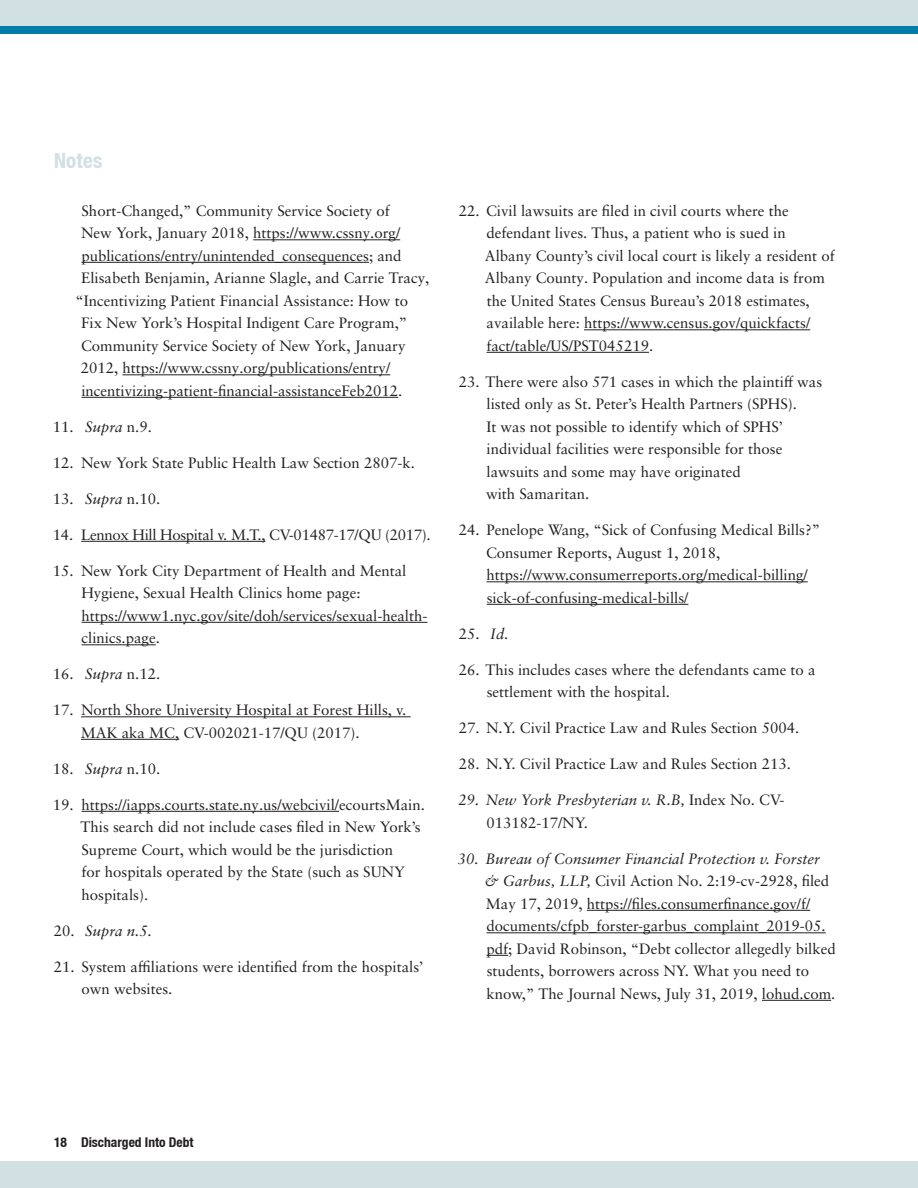
<style>
.page{position:relative;width:918px;height:1188px;background:#fff}
.page>*{position:absolute;margin:0;border:0;box-sizing:border-box;transform-origin:0 0}
.Section{font:700 condensed 21px "Helvetica Neue LT";letter-spacing:.01em;color:#d1e0e3}
.t1{font:15px/22.5px "Sabon LT Pro";color:#231f20}
.t2{font:italic 15px/22.5px "Sabon LT Pro";color:#231f20}
.t3{font:15px "Sabon LT Pro";letter-spacing:-.02em;color:#231f20}
.t4{font:700 condensed 13.5px "Helvetica Neue LT";color:#231f20}
.s1{font-style:italic}
.s2{font-style:normal}
</style>
<div class="page">
<div style="left:0;top:0;width:918px;height:34px;background:#007caa"></div>
<div style="left:0;top:1161px;width:918px;height:27px;background:#d1e0e3"></div>
<div style="left:0;top:0;width:918px;height:26px;background:#d1e0e3"></div>
<hr style="left:253px;top:239px;width:147px;height:1px;background:#231f20">
<hr style="left:81px;top:262px;width:288px;height:1px;background:#231f20">
<hr style="left:122px;top:374px;width:268px;height:1px;background:#231f20">
<hr style="left:81px;top:397px;width:317px;height:1px;background:#231f20">
<hr style="left:81px;top:541px;width:184px;height:1px;background:#231f20">
<hr style="left:82px;top:622px;width:345px;height:1px;background:#231f20">
<hr style="left:82px;top:644px;width:74px;height:1px;background:#231f20">
<hr style="left:81px;top:716px;width:330px;height:1px;background:#231f20">
<hr style="left:81px;top:739px;width:98px;height:1px;background:#231f20">
<hr style="left:82px;top:811px;width:257px;height:1px;background:#231f20">
<hr style="left:584px;top:329px;width:226px;height:1px;background:#231f20">
<hr style="left:486px;top:352px;width:163px;height:1px;background:#231f20">
<hr style="left:487px;top:581px;width:321px;height:1px;background:#231f20">
<hr style="left:487px;top:604px;width:201px;height:1px;background:#231f20">
<hr style="left:587px;top:910px;width:223px;height:1px;background:#231f20">
<hr style="left:487px;top:932px;width:339px;height:1px;background:#231f20">
<svg style="left:486px;top:955px;width:22px;height:1px"></svg>
<hr style="left:762px;top:1000px;width:69px;height:1px;background:#231f20">
<p class="Section" style="left:54px;top:147px;width:50px">Notes</p>
<p class="t1" style="left:81px;top:199px;width:310px">Short-Changed,” Community Service Society of</p>
<p class="t1" style="left:81px;top:221px;width:321px">New York, January 2018, https://www.cssny.org/</p>
<p class="t1" style="left:81px;top:244px;width:322px">publications/entry/unintended_consequences; and</p>
<p class="t1" style="left:81px;top:266px;width:350px">Elisabeth Benjamin, Arianne Slagle, and Carrie Tracy,</p>
<p class="t1" style="left:76px;top:289px;width:334px">“Incentivizing Patient Financial Assistance: How to</p>
<p class="t1" style="left:81px;top:311px;width:328px">Fix New York’s Hospital Indigent Care Program,”</p>
<p class="t1" style="left:81px;top:334px;width:326px">Community Service Society of New York, January</p>
<p class="t1" style="left:81px;top:356px;width:311px">2012, https://www.cssny.org/publications/entry/</p>
<p class="t1" style="left:81px;top:379px;width:322px">incentivizing-patient-financial-assistanceFeb2012.</p>
<p class="t1" style="left:53px;top:415px;width:100px">11. <span class="s1">Supra</span> n.9.</p>
<p class="t1" style="left:53px;top:451px;width:363px">12. New York State Public Health Law Section 2807-k.</p>
<p class="t1" style="left:53px;top:487px;width:109px">13. <span class="s1">Supra</span> n.10.</p>
<p class="t3" style="left:53px;top:525px;width:379px">14. Lennox Hill Hospital v. M.T., CV-01487-17/QU (2017).</p>
<p class="t1" style="left:81px;top:559px;width:348px;text-indent:-28px">15. New York City Department of Health and Mental Hygiene, Sexual Health Clinics home page: https://www1.nyc.gov/site/doh/services/sexual-health&shy;clinics.page.</p>
<p class="t1" style="left:53px;top:662px;width:109px">16. <span class="s1">Supra</span> n.12.</p>
<p class="t1" style="left:81px;top:698px;width:327px;text-indent:-28px">17. North Shore University Hospital at Forest Hills, v.<br>MAK aka MC, CV-002021-17/QU (2017).</p>
<p class="t1" style="left:53px;top:757px;width:109px">18. <span class="s1">Supra</span> n.10.</p>
<p class="t1" style="left:81px;top:793px;width:346px;text-indent:-28px">19. https://iapps.courts.state.ny.us/webcivil/ecourtsMain.<br>This search did not include cases filed in New York’s Supreme Court, which would be the jurisdiction<br>for hospitals operated by the State (such as SUNY hospitals).</p>
<p class="t2" style="left:54px;top:919px;width:100px"><span class="s2">20.</span> Supra n.5.</p>
<p class="t1" style="left:82px;top:955px;width:343px;text-indent:-28px">21. System affiliations were identified from the hospitals’ own websites.</p>
<p class="t1" style="left:485px;top:199px;width:351px;text-indent:-26px">22. Civil lawsuits are filed in civil courts where the defendant lives. Thus, a patient who is sued in<br>Albany County’s civil local court is likely a resident of Albany County. Population and income data is from the United States Census Bureau’s 2018 estimates, available here: https://www.census.gov/quickfacts/ fact/table/US/PST045219.</p>
<p class="t1" style="left:486px;top:370px;width:338px;text-indent:-27px">23. There were also 571 cases in which the plaintiff was listed only as St. Peter’s Health Partners (SPHS).<br>It was not possible to identify which of SPHS’ individual facilities were responsible for those lawsuits and some may have originated<br>with Samaritan.</p>
<p class="t1" style="left:486px;top:518px;width:336px;text-indent:-27px">24. Penelope Wang, “Sick of Confusing Medical Bills?” Consumer Reports, August 1, 2018, https://www.consumerreports.org/medical-billing/ sick-of-confusing-medical-bills/</p>
<p class="t1" style="left:459px;top:622px;width:51px">25. <span class="s1">Id.</span></p>
<p class="t1" style="left:487px;top:658px;width:330px;text-indent:-28px">26. This includes cases where the defendants came to a settlement with the hospital.</p>
<p class="t1" style="left:459px;top:716px;width:342px">27. N.Y. Civil Practice Law and Rules Section 5004.</p>
<p class="t1" style="left:459px;top:752px;width:334px">28. N.Y. Civil Practice Law and Rules Section 213.</p>
<p class="t2" style="left:486px;top:788px;width:300px;text-indent:-28px">29. New York Presbyterian v. R.B, <span class="s2">Index No. CV-<br>013182-17/NY.</span></p>
<p class="t1" style="left:484px;top:847px;width:353px;text-indent:-27px"><span class="s1">30. Bureau of Consumer Financial Protection v. Forster &amp; Garbus, LLP,</span> Civil Action No. 2:19-cv-2928, filed May 17, 2019, https://files.consumerfinance.gov/f/ documents/cfpb_forster-garbus_complaint_2019-05. pdf; David Robinson, “Debt collector allegedly bilked students, borrowers across NY. What you need to know,” The Journal News, July 31, 2019, lohud.com.</p>
<p class="t4" style="left:54px;top:1134px;width:141px">18 Discharged Into Debt</p>
</div>
